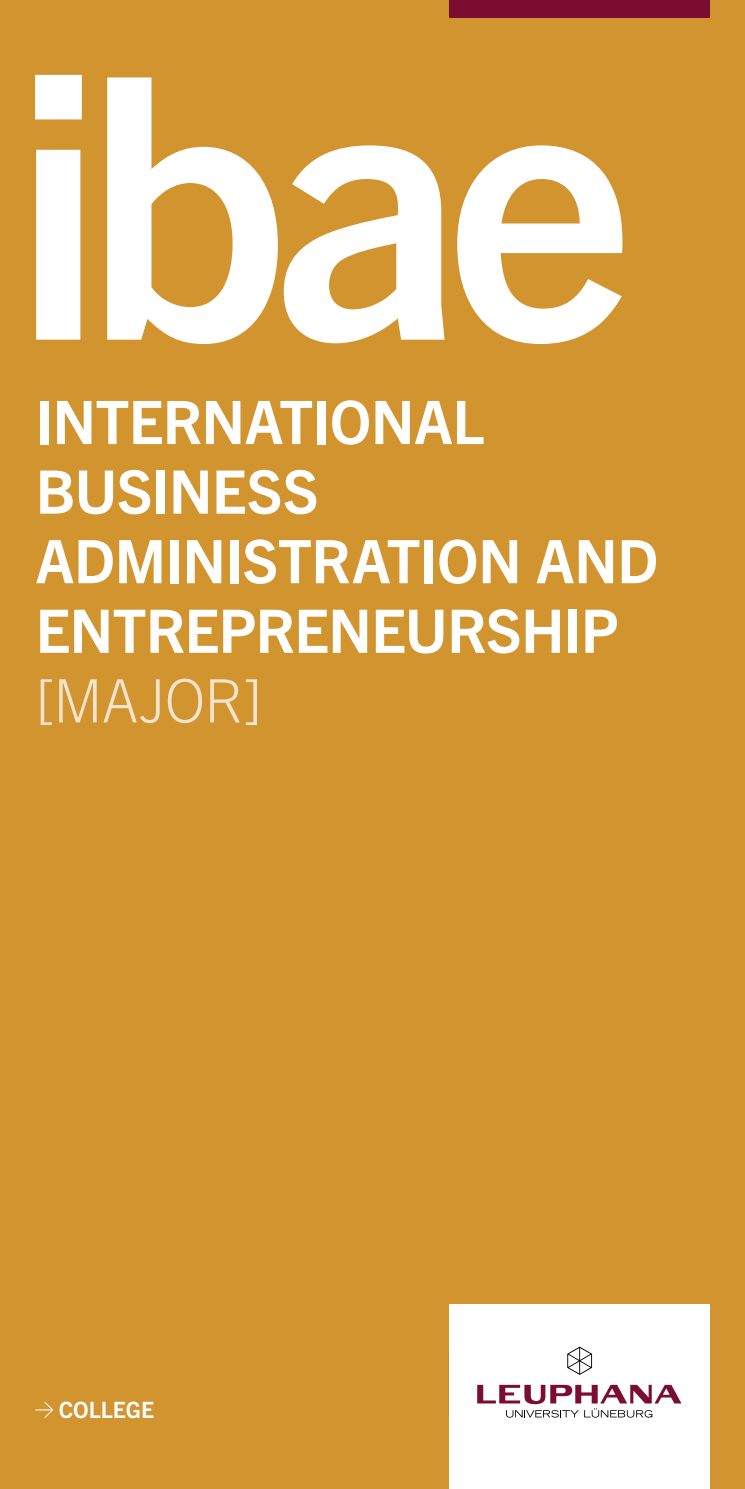
<style>
.page{position:relative;width:745px;height:1489px;background:#fff}
.page>*{position:absolute;margin:0;border:0;box-sizing:border-box;transform-origin:0 0}
.t1{font:700 365px "Trade Gothic Next LT Pro";color:#fff}
.Studiengangsbeschrei{font:700 60px/69.5px "Trade Gothic Next LT Pro";letter-spacing:-.015em;color:#fff}
.Pfeilabsender_Weiß{font:700 22.5px "Trade Gothic Next LT Pro";color:#fff}
.s1{font-weight:300;color:#f4e4cd}
</style>
<div class="page">
<div style="left:0;top:0;width:744px;height:1488px;background:#d2942f"></div>
<div style="left:449px;top:0;width:260px;height:18px;background:#7b0e30"></div>
<hr style="left:448px;top:1346px;width:1px;height:71px;background:#7e877b">
<svg style="left:35px;top:1402px;width:18px;height:16px"></svg>
<div style="left:449px;top:1304px;width:260px;height:183px;background:#fff"></div>
<svg style="left:567px;top:1346px;width:24px;height:28px"></svg>
<svg style="left:477px;top:1384px;width:204px;height:33px"></svg>
<h1 class="t1" style="left:12px;top:-47px;width:622px">ibae</h1>
<p class="Studiengangsbeschrei" style="left:35px;top:383px;width:624px">INTERNATIONAL<br>BUSINESS<br>ADMINISTRATION AND<br>ENTREPRENEURSHIP <span class="s1">[MAJOR]</span></p>
<p class="Pfeilabsender_Weiß" style="left:59px;top:1393px;width:97px">COLLEGE</p>
</div>
